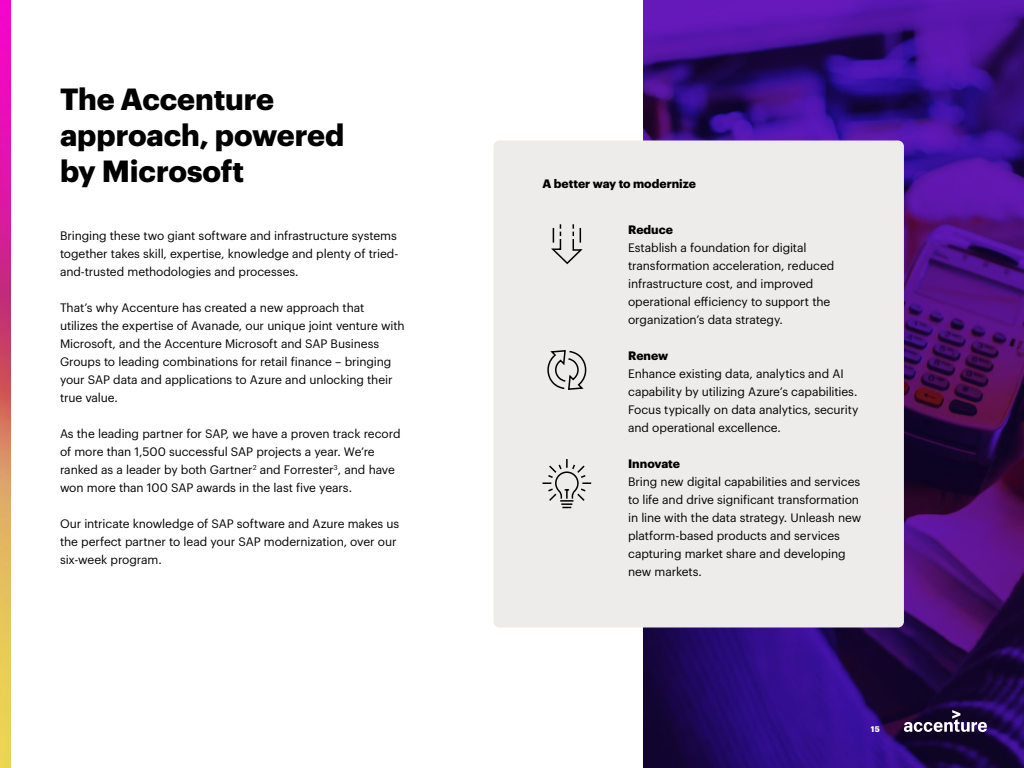
<style>
.page{position:relative;width:1024px;height:768px;background:#fff}
.page>*{position:absolute;margin:0;border:0;box-sizing:border-box;transform-origin:0 0}
.t1{font:700 30px/36px "Graphik";letter-spacing:-.005em;color:#000}
.t2{font:12px/18px "Graphik";letter-spacing:-.01em;color:#000}
.t3{font:700 12px "Graphik";color:#000}
.t4{font:700 8px "Graphik";color:#fff}
</style>
<div class="page">
<svg style="left:643px;top:0;width:381px;height:768px;background:#390d73"></svg>
<div style="left:493px;top:140px;width:411px;height:488px;background:#eeecea;border-radius:6px"></div>
<img style="left:0;top:0;width:11px;height:768px">
<svg style="left:904px;top:710px;width:83px;height:22px"></svg>
<svg style="left:542px;top:459px;width:50px;height:50px"></svg>
<svg style="left:547px;top:350px;width:40px;height:40px"></svg>
<svg style="left:551px;top:224px;width:32px;height:41px"></svg>
<p class="t1" style="left:60px;top:78px;width:286px">The Accenture approach, powered by Microsoft</p>
<p class="t2" style="left:60px;top:225px;width:340px">Bringing these two giant software and infrastructure systems together takes skill, expertise, knowledge and plenty of tried&shy;and-trusted methodologies and processes.</p>
<p class="t2" style="left:60px;top:297px;width:346px">That’s why Accenture has created a new approach that utilizes the expertise of Avanade, our unique joint venture with Microsoft, and the Accenture Microsoft and SAP Business Groups to leading combinations for retail finance – bringing your SAP data and applications to Azure and unlocking their true value.</p>
<p class="t2" style="left:60px;top:423px;width:342px">As the leading partner for SAP, we have a proven track record of more than 1,500 successful SAP projects a year. We’re ranked as a leader by both Gartner<sup>2</sup> and Forrester<sup>3</sup>, and have won more than 100 SAP awards in the last five years.</p>
<p class="t2" style="left:60px;top:513px;width:341px">Our intricate knowledge of SAP software and Azure makes us the perfect partner to lead your SAP modernization, over our six-week program.</p>
<p class="t3" style="left:543px;top:174px;width:155px">A better way to modernize</p>
<p class="t3" style="left:628px;top:221px;width:46px">Reduce</p>
<p class="t2" style="left:628px;top:238px;width:208px">Establish a foundation for digital transformation acceleration, reduced infrastructure cost, and improved operational efficiency to support the organization’s data strategy.</p>
<p class="t3" style="left:628px;top:347px;width:42px">Renew</p>
<p class="t2" style="left:628px;top:364px;width:232px">Enhance existing data, analytics and AI capability by utilizing Azure’s capabilities.<br>Focus typically on data analytics, security and operational excellence.</p>
<p class="t3" style="left:628px;top:455px;width:53px">Innovate</p>
<p class="t2" style="left:628px;top:472px;width:235px">Bring new digital capabilities and services to life and drive significant transformation in line with the data strategy. Unleash new platform-based products and services capturing market share and developing new markets.</p>
<p class="t4" style="left:871px;top:723px;width:10px">15</p>
</div>
